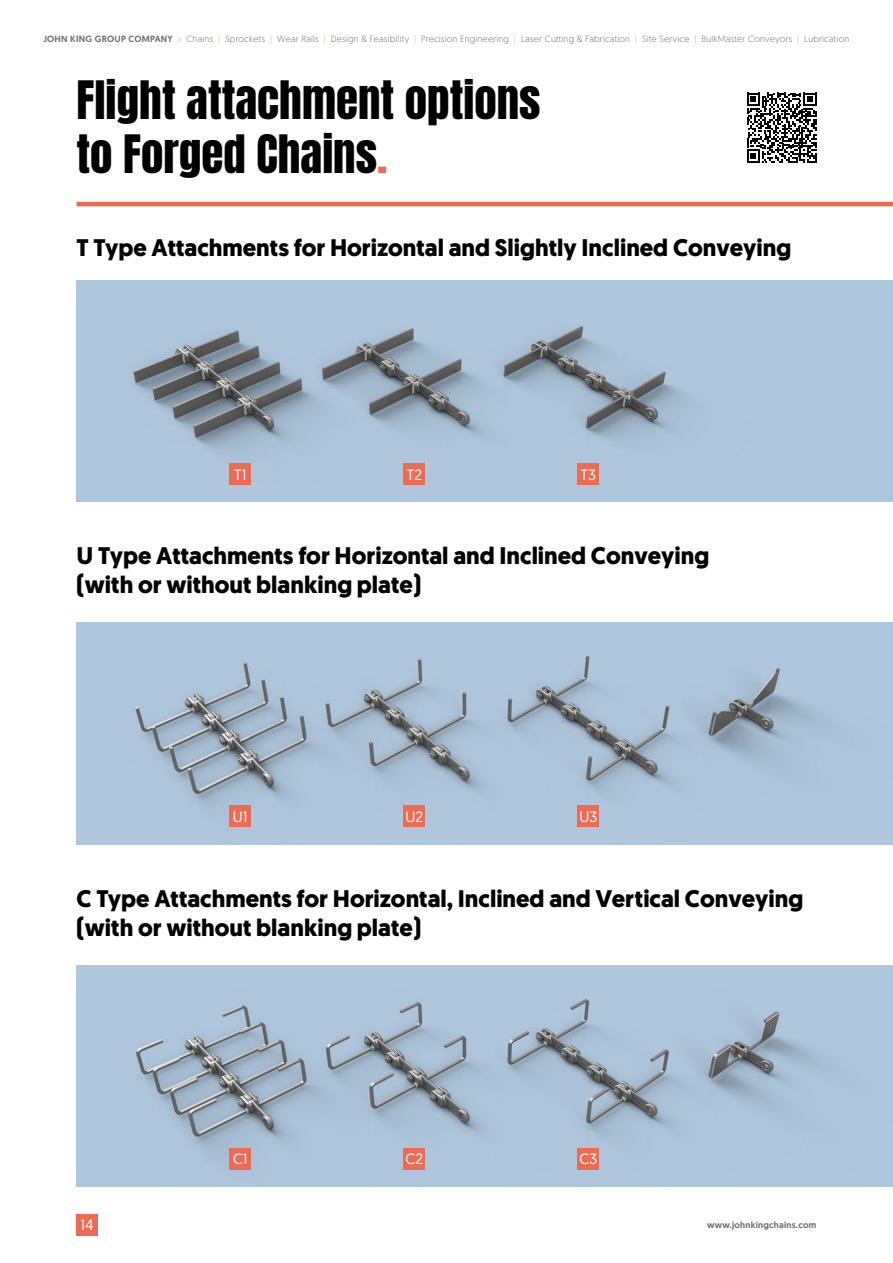
<style>
.page{position:relative;width:893px;height:1263px;background:#fff}
.page>*{position:absolute;margin:0;border:0;box-sizing:border-box;transform-origin:0 0}
.t1{font:45px/54px "Anton";color:#000}
.t2{font:700 24px/28.8px "Geomanist";color:#000}
.t3{font:15px "Geomanist";color:#fff}
.t4{font:300 9px "Geomanist";letter-spacing:.025em;color:#706f6f}
.t5{font:500 9px "Geomanist";letter-spacing:.025em;color:#706f6f}
.s1{font-weight:500}
.s2{color:#f49c83}
.s3{color:#ed6a53}
</style>
<div class="page">
<img style="left:77px;top:281px;width:816px;height:221px">
<img style="left:77px;top:623px;width:816px;height:221px">
<img style="left:77px;top:965px;width:816px;height:221px">
<div style="left:230px;top:463px;width:21px;height:22px;background:#ed6a53"></div>
<div style="left:230px;top:806px;width:21px;height:21px;background:#ed6a53"></div>
<div style="left:230px;top:1148px;width:21px;height:21px;background:#ed6a53"></div>
<div style="left:404px;top:463px;width:21px;height:22px;background:#ed6a53"></div>
<div style="left:404px;top:806px;width:21px;height:21px;background:#ed6a53"></div>
<div style="left:404px;top:1148px;width:21px;height:21px;background:#ed6a53"></div>
<div style="left:578px;top:463px;width:21px;height:22px;background:#ed6a53"></div>
<div style="left:578px;top:806px;width:21px;height:21px;background:#ed6a53"></div>
<div style="left:578px;top:1148px;width:21px;height:21px;background:#ed6a53"></div>
<svg style="left:747px;top:93px;width:69px;height:70px"></svg>
<hr style="left:77px;top:202px;width:816px;height:4px;background:#ed6a53">
<div style="left:77px;top:1214px;width:21px;height:21px;background:#ed6a53"></div>
<p class="t4" style="left:44px;top:33px;width:807px"><span class="s1">JOHN KING GROUP COMPANY</span> <span class="s2">»</span> Chains <span class="s2">|</span> Sprockets <span class="s2">|</span> Wear Rails <span class="s2">|</span> Design &amp; Feasibility <span class="s2">|</span> Precision Engineering <span class="s2">|</span> Laser Cutting &amp; Fabrication <span class="s2">|</span> Site Service <span class="s2">|</span> BulkMaster Conveyors <span class="s2">|</span> Lubrication</p>
<h1 class="t1" style="left:77px;top:76px;width:465px">Flight attachment options to Forged Chains<span class="s3">.</span></h1>
<p class="t2" style="left:77px;top:233px;width:716px">T Type Attachments for Horizontal and Slightly Inclined Conveying</p>
<p class="t3" style="left:234px;top:465px;width:14px">T1</p>
<p class="t3" style="left:407px;top:465px;width:17px">T2</p>
<p class="t3" style="left:581px;top:465px;width:17px">T3</p>
<p class="t2" style="left:77px;top:542px;width:634px">U Type Attachments for Horizontal and Inclined Conveying (with or without blanking plate)</p>
<p class="t3" style="left:233px;top:807px;width:16px">U1</p>
<p class="t3" style="left:405px;top:807px;width:19px">U2</p>
<p class="t3" style="left:579px;top:807px;width:19px">U3</p>
<p class="t2" style="left:77px;top:884px;width:728px">C Type Attachments for Horizontal, Inclined and Vertical Conveying (with or without blanking plate)</p>
<p class="t3" style="left:233px;top:1149px;width:16px">C1</p>
<p class="t3" style="left:406px;top:1149px;width:19px">C2</p>
<p class="t3" style="left:580px;top:1149px;width:19px">C3</p>
<p class="t3" style="left:81px;top:1215px;width:15px">14</p>
<p class="t5" style="left:707px;top:1219px;width:111px">www.johnkingchains.com</p>
</div>
